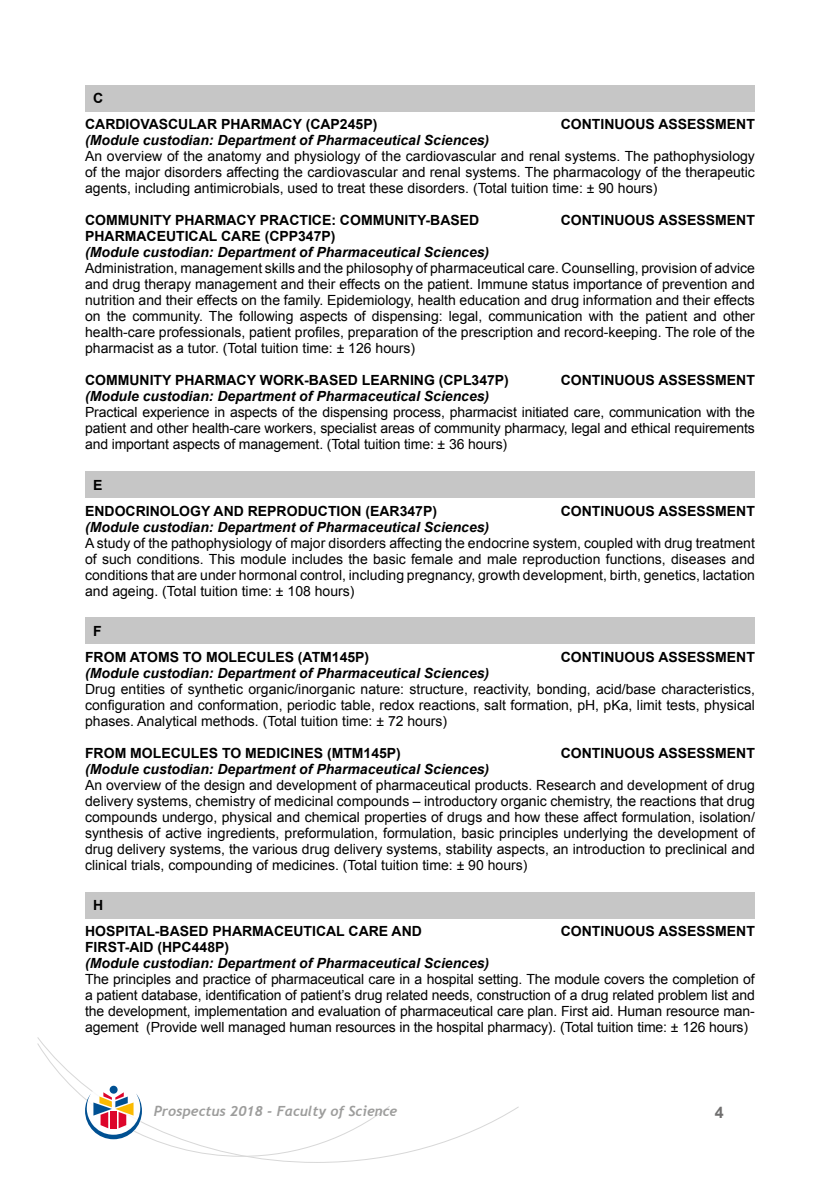
<style>
.page{position:relative;width:840px;height:1191px;background:#fff}
.page>*{position:absolute;margin:0;border:0;box-sizing:border-box;transform-origin:0 0}
.t1{font:700 16px "Arial";color:#706f6f}
.t2{font:14px/16px "Arial";color:#000;text-align:justify}
.t3{font:700 14px/26px "Arial";color:#000}
.t4{font:italic 700 14px "Arial";color:#000}
.t5{font:italic 700 14px "Trebuchet";color:#9d9d9c}
</style>
<div class="page">
<svg style="left:37px;top:1037px;width:482px;height:125px"></svg>
<svg style="left:37px;top:1043px;width:353px;height:113px"></svg>
<div style="left:85px;top:85px;width:669px;height:26px;background:#c6c6c6"></div>
<div style="left:85px;top:471px;width:669px;height:26px;background:#c6c6c6"></div>
<div style="left:85px;top:617px;width:669px;height:27px;background:#c6c6c6"></div>
<div style="left:85px;top:892px;width:669px;height:26px;background:#c6c6c6"></div>
<p class="t3" style="left:85px;top:85px;width:293px;text-indent:8px">C<br>CARDIOVASCULAR PHARMACY (CAP245P)</p>
<p class="t3" style="left:560px;top:111px;width:195px">CONTINUOUS ASSESSMENT</p>
<p class="t4" style="left:85px;top:131px;width:405px">(Module custodian: Department of Pharmaceutical Sciences)</p>
<p class="t2" style="left:85px;top:148px;width:671px">An overview of the anatomy and physiology of the cardiovascular and renal systems. The pathophysiology of the major disorders affecting the cardiovascular and renal systems. The pharmacology of the therapeutic agents, including antimicrobials, used to treat these disorders. (Total tuition time: ± 90 hours)</p>
<p class="t3" style="left:85px;top:207px;width:395px">COMMUNITY PHARMACY PRACTICE: COMMUNITY-BASED</p>
<p class="t3" style="left:560px;top:207px;width:195px">CONTINUOUS ASSESSMENT</p>
<p class="t3" style="left:85px;top:223px;width:252px">PHARMACEUTICAL CARE (CPP347P)</p>
<p class="t4" style="left:85px;top:243px;width:405px">(Module custodian: Department of Pharmaceutical Sciences)</p>
<p class="t2" style="left:85px;top:260px;width:671px">Administration, management skills and the philosophy of pharmaceutical care. Counselling, provision of advice and drug therapy management and their effects on the patient. Immune status importance of prevention and nutrition and their effects on the family. Epidemiology, health education and drug information and their effects on the community. The following aspects of dispensing: legal, communication with the patient and other health-care professionals, patient profiles, preparation of the prescription and record-keeping. The role of the pharmacist as a tutor. (Total tuition time: ± 126 hours)</p>
<p class="t3" style="left:85px;top:367px;width:425px">COMMUNITY PHARMACY WORK-BASED LEARNING (CPL347P)</p>
<p class="t3" style="left:560px;top:367px;width:195px">CONTINUOUS ASSESSMENT</p>
<p class="t4" style="left:85px;top:387px;width:405px">(Module custodian: Department of Pharmaceutical Sciences)</p>
<p class="t2" style="left:85px;top:404px;width:671px">Practical experience in aspects of the dispensing process, pharmacist initiated care, communication with the patient and other health-care workers, specialist areas of community pharmacy, legal and ethical requirements and important aspects of management. (Total tuition time: ± 36 hours)</p>
<p class="t3" style="left:85px;top:472px;width:353px;text-indent:8px">E<br>ENDOCRINOLOGY AND REPRODUCTION (EAR347P)</p>
<p class="t3" style="left:560px;top:498px;width:195px">CONTINUOUS ASSESSMENT</p>
<p class="t4" style="left:85px;top:517px;width:405px">(Module custodian: Department of Pharmaceutical Sciences)</p>
<p class="t2" style="left:85px;top:534px;width:671px">A study of the pathophysiology of major disorders affecting the endocrine system, coupled with drug treatment of such conditions. This module includes the basic female and male reproduction functions, diseases and conditions that are under hormonal control, including pregnancy, growth development, birth, genetics, lactation and ageing. (Total tuition time: ± 108 hours)</p>
<p class="t3" style="left:85px;top:618px;width:285px;text-indent:8px">F<br>FROM ATOMS TO MOLECULES (ATM145P)</p>
<p class="t3" style="left:560px;top:644px;width:195px">CONTINUOUS ASSESSMENT</p>
<p class="t4" style="left:85px;top:663px;width:405px">(Module custodian: Department of Pharmaceutical Sciences)</p>
<p class="t2" style="left:85px;top:681px;width:671px">Drug entities of synthetic organic/inorganic nature: structure, reactivity, bonding, acid/base characteristics, configuration and conformation, periodic table, redox reactions, salt formation, pH, pKa, limit tests, physical phases. Analytical methods. (Total tuition time: ± 72 hours)</p>
<p class="t3" style="left:85px;top:740px;width:317px">FROM MOLECULES TO MEDICINES (MTM145P)</p>
<p class="t3" style="left:560px;top:740px;width:195px">CONTINUOUS ASSESSMENT</p>
<p class="t4" style="left:85px;top:759px;width:405px">(Module custodian: Department of Pharmaceutical Sciences)</p>
<p class="t2" style="left:85px;top:777px;width:671px">An overview of the design and development of pharmaceutical products. Research and development of drug delivery systems, chemistry of medicinal compounds – introductory organic chemistry, the reactions that drug compounds undergo, physical and chemical properties of drugs and how these affect formulation, isolation/ synthesis of active ingredients, preformulation, formulation, basic principles underlying the development of drug delivery systems, the various drug delivery systems, stability aspects, an introduction to preclinical and clinical trials, compounding of medicines. (Total tuition time: ± 90 hours)</p>
<p class="t3" style="left:85px;top:892px;width:338px;text-indent:8px">H<br>HOSPITAL-BASED PHARMACEUTICAL CARE AND</p>
<p class="t3" style="left:560px;top:918px;width:195px">CONTINUOUS ASSESSMENT</p>
<p class="t3" style="left:85px;top:934px;width:145px">FIRST-AID (HPC448P)</p>
<p class="t4" style="left:85px;top:954px;width:405px">(Module custodian: Department of Pharmaceutical Sciences)</p>
<p class="t2" style="left:85px;top:971px;width:670px">The principles and practice of pharmaceutical care in a hospital setting. The module covers the completion of a patient database, identification of patient’s drug related needs, construction of a drug related problem list and the development, implementation and evaluation of pharmaceutical care plan. First aid. Human resource man&shy;agement (Provide well managed human resources in the hospital pharmacy). (Total tuition time: ± 126 hours)</p>
<p class="t5" style="left:154px;top:1102px;width:245px">Prospectus 2018 - Faculty of Science</p>
<p class="t1" style="left:714px;top:1100px;width:10px">4</p>
</div>
